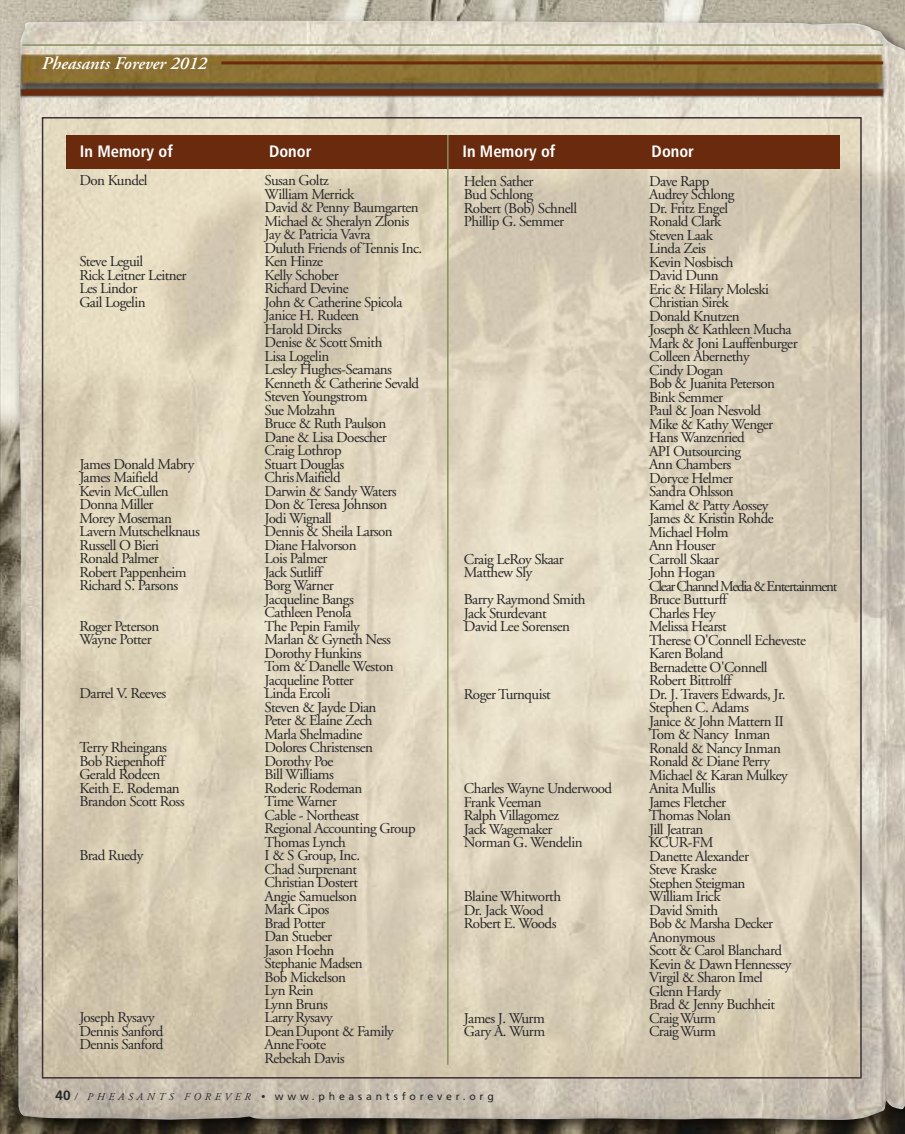
<style>
.page{position:relative;width:905px;height:1134px;background:#fff}
.page>*{position:absolute;margin:0;border:0;box-sizing:border-box;transform-origin:0 0}
.t1{font:italic 600 18px "Adobe Garamond";color:#fff}
.t2{font:700 condensed 16.5px "Frutiger LT Std";color:#fff}
.t3{font:15px/13.5px "Adobe Garamond";letter-spacing:-.035em;color:#272627}
.t4{font:15px/13.5px "Adobe Garamond";letter-spacing:-.075em;color:#272627}
.t5{font:10.5px "Frutiger";letter-spacing:.36em;color:#272627}
.s1{font-family:"Frutiger LT Std";font-weight:700;font-size:13.5px}
.s2{font-family:"Adobe Garamond";font-style:italic}
</style>
<div class="page">
<img style="left:0;top:0;width:904px;height:1134px">
<img style="left:18px;top:21px;width:886px;height:1099px">
<hr style="left:23px;top:44px;width:860px;height:2px;background:#888e5d">
<img style="left:17px;top:85px;width:872px;height:17px">
<div style="left:22px;top:89px;width:860px;height:6px;background:#6a2a0d"></div>
<hr style="left:221px;top:61px;width:662px;height:3px;background:#6a2a0d">
<img style="left:45px;top:120px;width:813px;height:956px">
<div style="left:67px;top:135px;width:772px;height:33px;background:#6a2a0d"></div>
<hr style="left:447px;top:135px;width:1px;height:930px;background:#888e5d">
<p class="t1" style="left:42px;top:56px;width:167px">Pheasants Forever 2012</p>
<p class="t2" style="left:80px;top:145px;width:94px">In Memory of</p>
<p class="t2" style="left:269px;top:145px;width:44px">Donor</p>
<p class="t2" style="left:462px;top:145px;width:94px">In Memory of</p>
<p class="t2" style="left:651px;top:145px;width:44px">Donor</p>
<p class="t3" style="left:464px;top:176px;width:71px">Helen Sather</p>
<p class="t3" style="left:649px;top:176px;width:62px">Dave Rapp</p>
<p class="t3" style="left:464px;top:189px;width:71px">Bud Schlong</p>
<p class="t3" style="left:649px;top:189px;width:87px">Audrey Schlong</p>
<p class="t3" style="left:464px;top:203px;width:115px">Robert (Bob) Schnell</p>
<p class="t3" style="left:649px;top:203px;width:80px">Dr. Fritz Engel</p>
<p class="t3" style="left:464px;top:216px;width:102px">Phillip G. Semmer</p>
<p class="t3" style="left:649px;top:216px;width:150px">Ronald Clark<br>Steven Laak<br>Linda Zeis<br>Kevin Nosbisch<br>David Dunn<br>Eric &amp; Hilary Moleski<br>Christian Sirek<br>Donald Knutzen<br>Joseph &amp; Kathleen Mucha<br>Mark &amp; Joni Lauffenburger<br>Colleen Abernethy<br>Cindy Dogan<br>Bob &amp; Juanita Peterson<br>Bink Semmer<br>Paul &amp; Joan Nesvold<br>Mike &amp; Kathy Wenger<br>Hans Wanzenried<br>API Outsourcing<br>Ann Chambers<br>Doryce Helmer<br>Sandra Ohlsson<br>Kamel &amp; Patty Aossey<br>James &amp; Kristin Rohde<br>Michael Holm<br>Ann Houser</p>
<p class="t3" style="left:464px;top:554px;width:101px">Craig LeRoy Skaar</p>
<p class="t3" style="left:649px;top:554px;width:71px">Carroll Skaar</p>
<p class="t3" style="left:464px;top:567px;width:70px">Matthew Sly</p>
<p class="t4" style="left:649px;top:567px;width:190px">John Hogan<br>ClearChannelMedia&amp;Entertainment</p>
<p class="t3" style="left:464px;top:594px;width:123px">Barry Raymond Smith</p>
<p class="t3" style="left:649px;top:594px;width:79px">Bruce Butturff</p>
<p class="t3" style="left:464px;top:608px;width:84px">Jack Sturdevant</p>
<p class="t3" style="left:649px;top:608px;width:68px">Charles Hey</p>
<p class="t3" style="left:464px;top:621px;width:107px">David Lee Sorensen</p>
<p class="t3" style="left:649px;top:621px;width:159px">Melissa Hearst<br>Therese O'Connell Echeveste<br>Karen Boland<br>Bernadette O'Connell<br>Robert Bittrolff</p>
<p class="t3" style="left:464px;top:689px;width:88px">Roger Turnquist</p>
<p class="t3" style="left:649px;top:689px;width:140px">Dr. J. Travers Edwards, Jr.<br>Stephen C. Adams<br>Janice &amp; John Mattern II<br>Tom &amp; Nancy Inman<br>Ronald &amp; Nancy Inman<br>Ronald &amp; Diane Perry<br>Michael &amp; Karan Mulkey</p>
<p class="t3" style="left:464px;top:783px;width:150px">Charles Wayne Underwood</p>
<p class="t3" style="left:649px;top:783px;width:68px">Anita Mullis</p>
<p class="t3" style="left:464px;top:797px;width:79px">Frank Veeman</p>
<p class="t3" style="left:649px;top:797px;width:78px">James Fletcher</p>
<p class="t3" style="left:464px;top:810px;width:97px">Ralph Villagomez</p>
<p class="t3" style="left:649px;top:810px;width:83px">Thomas Nolan</p>
<p class="t3" style="left:464px;top:824px;width:90px">Jack Wagemaker</p>
<p class="t3" style="left:649px;top:824px;width:56px">Jill Jeatran</p>
<p class="t3" style="left:464px;top:837px;width:120px">Norman G. Wendelin</p>
<p class="t3" style="left:649px;top:837px;width:101px">KCUR-FM<br>Danette Alexander<br>Steve Kraske<br>Stephen Steigman</p>
<p class="t3" style="left:464px;top:891px;width:99px">Blaine Whitworth</p>
<p class="t3" style="left:649px;top:891px;width:73px">William Irick</p>
<p class="t3" style="left:464px;top:905px;width:81px">Dr. Jack Wood</p>
<p class="t3" style="left:649px;top:905px;width:71px">David Smith</p>
<p class="t3" style="left:464px;top:918px;width:94px">Robert E. Woods</p>
<p class="t3" style="left:649px;top:918px;width:144px">Bob &amp; Marsha Decker<br>Anonymous<br>Scott &amp; Carol Blanchard<br>Kevin &amp; DawnHennessey<br>Virgil &amp; Sharon Imel<br>Glenn Hardy<br>Brad &amp; Jenny Buchheit</p>
<p class="t3" style="left:464px;top:1013px;width:82px">James J. Wurm</p>
<p class="t3" style="left:649px;top:1013px;width:68px">CraigWurm</p>
<p class="t3" style="left:464px;top:1026px;width:83px">Gary A. Wurm</p>
<p class="t3" style="left:649px;top:1026px;width:68px">CraigWurm</p>
<p class="t3" style="left:79px;top:175px;width:70px">Don Kundel</p>
<p class="t3" style="left:264px;top:175px;width:159px">Susan Goltz<br>William Merrick<br>David &amp; Penny Baumgarten<br>Michael &amp; Sheralyn Zlonis<br>Jay &amp; Patricia Vavra<br>Duluth Friends ofTennis Inc.</p>
<p class="t3" style="left:79px;top:256px;width:65px">Steve Leguil</p>
<p class="t3" style="left:264px;top:256px;width:60px">Ken Hinze</p>
<p class="t3" style="left:79px;top:270px;width:109px">Rick Leitner Leitner</p>
<p class="t3" style="left:264px;top:270px;width:76px">Kelly Schober</p>
<p class="t3" style="left:79px;top:283px;width:59px">Les Lindor</p>
<p class="t3" style="left:264px;top:283px;width:86px">Richard Devine</p>
<p class="t3" style="left:79px;top:297px;width:68px">Gail Logelin</p>
<p class="t3" style="left:264px;top:297px;width:156px">John &amp; Catherine Spicola<br>Janice H. Rudeen<br>Harold Dircks<br>Denise &amp; Scott Smith<br>Lisa Logelin<br>Lesley Hughes-Seamans<br>Kenneth &amp; Catherine Sevald<br>Steven Youngstrom<br>Sue Molzahn<br>Bruce &amp; Ruth Paulson<br>Dane &amp; Lisa Doescher<br>Craig Lothrop</p>
<p class="t3" style="left:79px;top:459px;width:116px">James Donald Mabry</p>
<p class="t3" style="left:264px;top:459px;width:81px">Stuart Douglas</p>
<p class="t3" style="left:79px;top:472px;width:81px">James Maifield</p>
<p class="t3" style="left:264px;top:472px;width:78px">ChrisMaifield</p>
<p class="t3" style="left:79px;top:486px;width:91px">Kevin McCullen</p>
<p class="t3" style="left:264px;top:486px;width:134px">Darwin &amp; Sandy Waters</p>
<p class="t3" style="left:79px;top:499px;width:76px">Donna Miller</p>
<p class="t3" style="left:264px;top:499px;width:124px">Don &amp; Teresa Johnson</p>
<p class="t3" style="left:79px;top:513px;width:94px">Morey Moseman</p>
<p class="t3" style="left:264px;top:513px;width:69px">Jodi Wignall</p>
<p class="t3" style="left:79px;top:526px;width:122px">Lavern Mutschelknaus</p>
<p class="t3" style="left:264px;top:526px;width:130px">Dennis &amp; Sheila Larson</p>
<p class="t3" style="left:79px;top:540px;width:81px">Russell O Bieri</p>
<p class="t3" style="left:264px;top:540px;width:93px">Diane Halvorson</p>
<p class="t3" style="left:79px;top:553px;width:81px">Ronald Palmer</p>
<p class="t3" style="left:264px;top:553px;width:64px">Lois Palmer</p>
<p class="t3" style="left:79px;top:567px;width:109px">Robert Pappenheim</p>
<p class="t3" style="left:264px;top:567px;width:59px">Jack Sutliff</p>
<p class="t3" style="left:79px;top:580px;width:100px">Richard S. Parsons</p>
<p class="t3" style="left:264px;top:580px;width:91px">Borg Warner<br>Jacqueline Bangs<br>Cathleen Penola</p>
<p class="t3" style="left:79px;top:621px;width:82px">Roger Peterson</p>
<p class="t3" style="left:264px;top:621px;width:97px">The Pepin Family</p>
<p class="t3" style="left:79px;top:634px;width:74px">Wayne Potter</p>
<p class="t3" style="left:264px;top:634px;width:130px">Marlan &amp; Gyneth Ness<br>Dorothy Hunkins<br>Tom &amp; Danelle Weston<br>Jacqueline Potter</p>
<p class="t3" style="left:79px;top:688px;width:89px">Darrel V. Reeves</p>
<p class="t3" style="left:264px;top:688px;width:113px">Linda Ercoli<br>Steven &amp; Jayde Dian<br>Peter &amp; Elaine Zech<br>Marla Shelmadine</p>
<p class="t3" style="left:79px;top:742px;width:89px">Terry Rheingans</p>
<p class="t3" style="left:264px;top:742px;width:110px">Dolores Christensen</p>
<p class="t3" style="left:79px;top:756px;width:87px">Bob Riepenhoff</p>
<p class="t3" style="left:264px;top:756px;width:70px">Dorothy Poe</p>
<p class="t3" style="left:79px;top:769px;width:82px">Gerald Rodeen</p>
<p class="t3" style="left:264px;top:769px;width:71px">Bill Williams</p>
<p class="t3" style="left:79px;top:783px;width:102px">Keith E. Rodeman</p>
<p class="t3" style="left:264px;top:783px;width:99px">Roderic Rodeman</p>
<p class="t3" style="left:79px;top:796px;width:107px">Brandon Scott Ross</p>
<p class="t3" style="left:264px;top:796px;width:152px">Time Warner<br>Cable - Northeast<br>Regional Accounting Group<br>Thomas Lynch</p>
<p class="t3" style="left:79px;top:850px;width:65px">Brad Ruedy</p>
<p class="t3" style="left:264px;top:850px;width:100px">I &amp; S Group, Inc.<br>Chad Surprenant<br>Christian Dostert<br>Angie Samuelson<br>Mark Cipos<br>Brad Potter<br>Dan Stueber<br>Jason Hoehn<br>Stephanie Madsen<br>Bob Mickelson<br>Lyn Rein<br>Lynn Bruns</p>
<p class="t3" style="left:79px;top:1012px;width:77px">Joseph Rysavy</p>
<p class="t3" style="left:264px;top:1012px;width:70px">Larry Rysavy</p>
<p class="t3" style="left:79px;top:1026px;width:85px">Dennis Sanford</p>
<p class="t3" style="left:264px;top:1026px;width:131px">DeanDupont &amp; Family</p>
<p class="t3" style="left:79px;top:1039px;width:85px">Dennis Sanford</p>
<p class="t3" style="left:264px;top:1039px;width:82px">AnneFoote<br>Rebekah Davis</p>
<p class="t5" style="left:56px;top:1092px;width:440px"><span class="s1">40</span><span class="s2">/ PHEASANTS FOREVER •</span> www.pheasantsforever.org</p>
</div>
